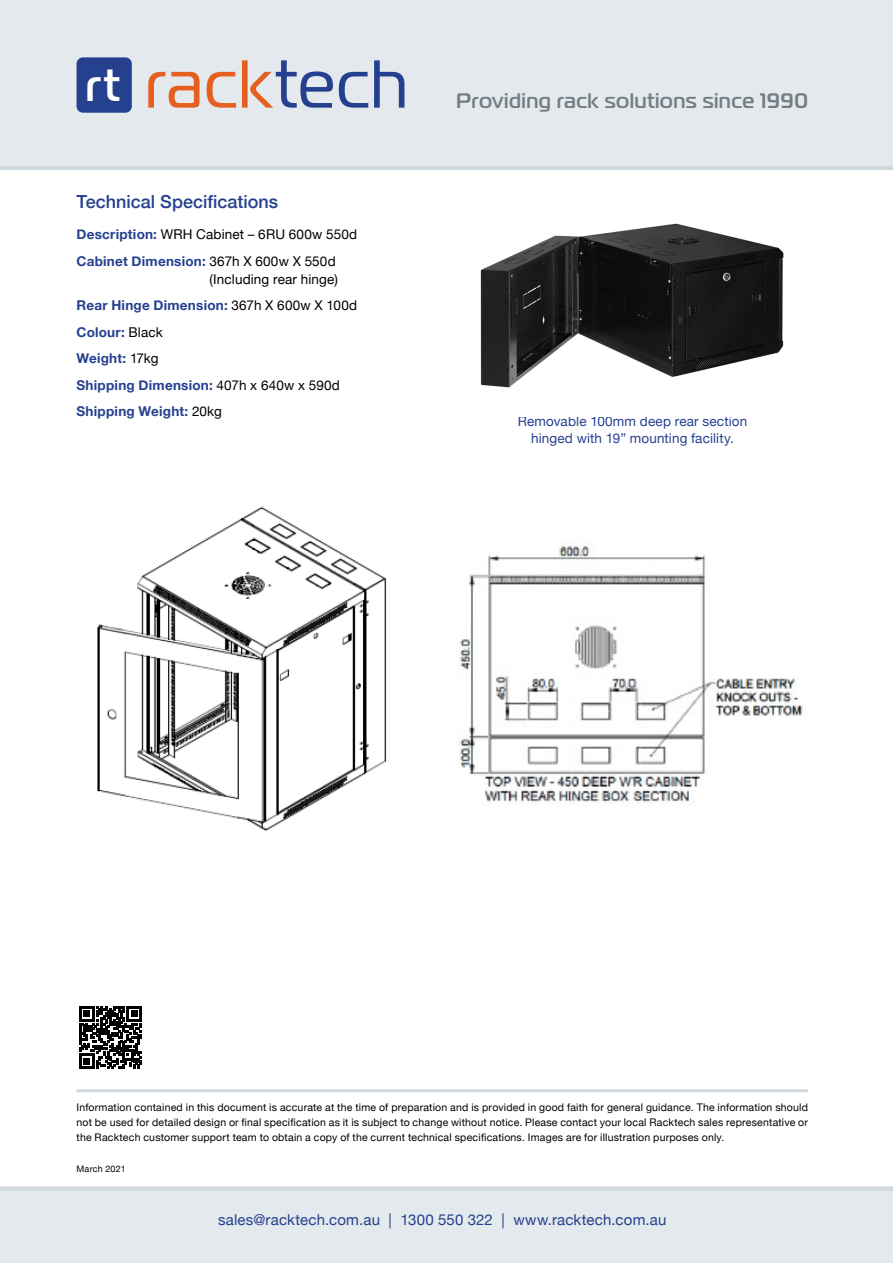
<style>
.page{position:relative;width:893px;height:1263px;background:#fff}
.page>*{position:absolute;margin:0;border:0;box-sizing:border-box;transform-origin:0 0}
.t1{font:67.5px "Magistral";letter-spacing:.02em;color:#e56020}
.t2{font:500 21px "Magistral";letter-spacing:.02em;color:#727d84}
.t3{font:500 18px "Helvetica Neue";color:#25408f}
.t4{font:15px "Helvetica Neue";letter-spacing:.015em;color:#25408f}
.t5{font:700 13.5px/26.5px "Helvetica Neue";letter-spacing:.015em;color:#25408f}
.t6{font:13.5px/26.5px "Helvetica Neue";letter-spacing:.01em;color:#000}
.t7{font:13.5px/16.5px "Helvetica Neue";letter-spacing:.01em;color:#25408f;text-align:center}
.t8{font:10.5px/15px "Helvetica Neue";letter-spacing:.02em;color:#000;text-align:justify}
.t9{font:9px "Helvetica Neue";letter-spacing:.025em;color:#000}
.s1{font-weight:500;font-size:45px;color:#fff}
.s2{color:#25408f}
.s3{font-weight:700;color:#25408f}
.s4{font-weight:400;color:#000}
</style>
<div class="page">
<div style="left:0;top:1186px;width:893px;height:77px;background:#e3e9ec"></div>
<div style="left:0;top:0;width:893px;height:170px;background:#e3e9ec"></div>
<div style="left:77px;top:57px;width:55px;height:56px;background:#25408f;border-radius:6px"></div>
<hr style="left:77px;top:1089px;width:731px;height:3px;background:#ced8de">
<svg style="left:79px;top:1006px;width:63px;height:63px"></svg>
<img style="left:480px;top:223px;width:304px;height:165px">
<img style="left:97px;top:506px;width:289px;height:325px">
<img style="left:459px;top:542px;width:344px;height:263px">
<h1 class="t1" style="left:85px;top:43px;width:324px"><span class="s1">rt</span> rack<span class="s2">tech</span></h1>
<h3 class="t3" style="left:77px;top:188px;width:203px">Technical Specifications</h3>
<p class="t6" style="left:77px;top:222px;width:282px"><span class="s3">Description:</span> WRH Cabinet – 6RU 600w 550d<br><span class="s3">Cabinet Dimension:</span> 367h X 600w X 550d</p>
<p class="t5" style="left:77px;top:266px;width:282px;text-indent:133px"><span class="s4">(Including rear hinge)<br></span>Rear Hinge Dimension: <span class="s4">367h X 600w X 100d<br></span>Colour: <span class="s4">Black<br></span>Weight: <span class="s4">17kg<br></span>Shipping Dimension: <span class="s4">407h x 640w x 590d<br></span>Shipping Weight: <span class="s4">20kg</span></p>
<h2 class="t2" style="left:456px;top:87px;width:353px">Providing rack solutions since 1990</h2>
<p class="t7" style="left:518px;top:414px;width:231px">Removable 100mm deep rear section hinged with 19” mounting facility.</p>
<p class="t8" style="left:77px;top:1100px;width:733px">Information contained in this document is accurate at the time of preparation and is provided in good faith for general guidance. The information should not be used for detailed design or final specification as it is subject to change without notice. Please contact your local Racktech sales representative or the Racktech customer support team to obtain a copy of the current technical specifications. Images are for illustration purposes only.</p>
<p class="t9" style="left:77px;top:1162px;width:51px">March 2021</p>
<h3 class="t4" style="left:218px;top:1208px;width:450px">sales@racktech.com.au | 1300 550 322 | www.racktech.com.au</h3>
</div>
